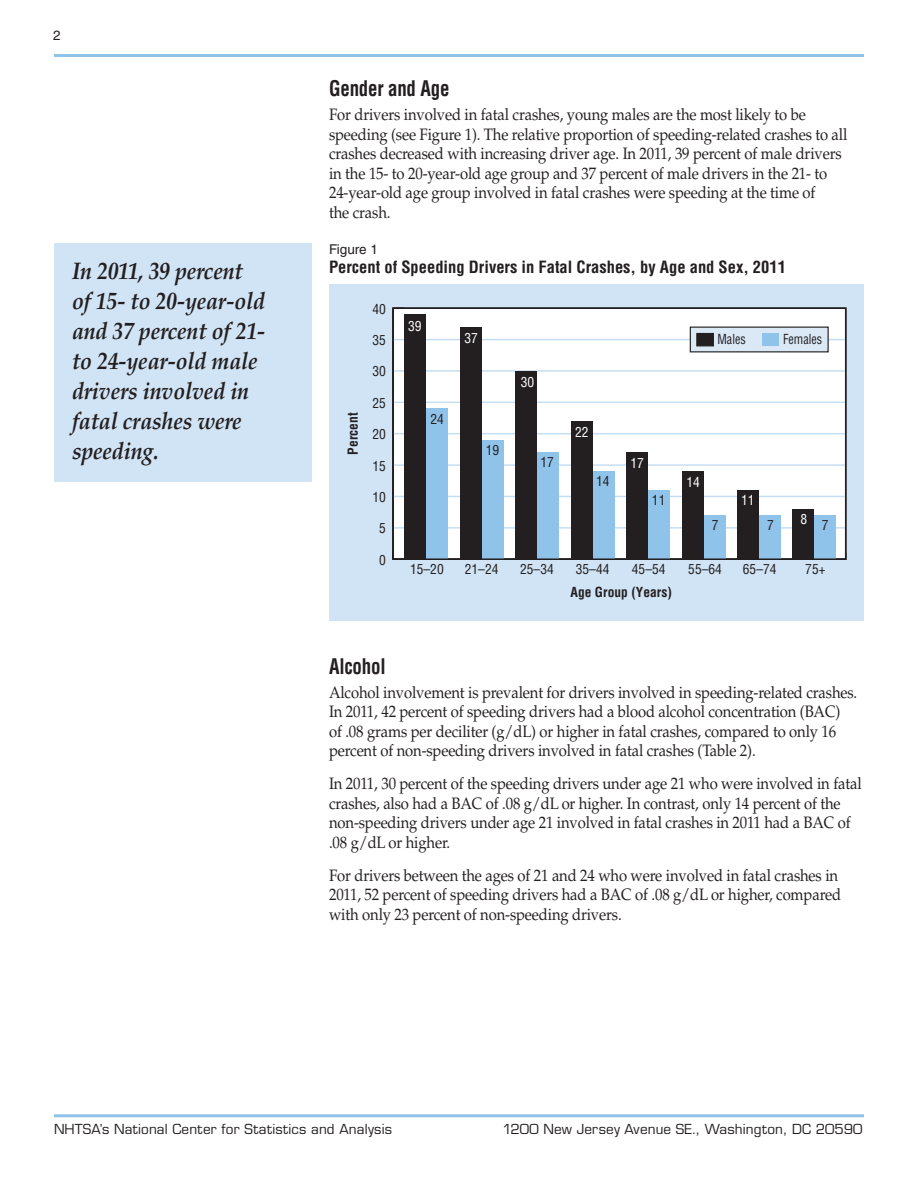
<style>
.page{position:relative;width:918px;height:1188px;background:#fff}
.page>*{position:absolute;margin:0;border:0;box-sizing:border-box;transform-origin:0 0}
.Pull_Quote{font:italic 700 24px/30px "Palatino LT Std";letter-spacing:-.01em;color:#231f20;scale:.9 1}
.HeadA{font:700 condensed 21px "Helvetica LT Std";letter-spacing:-.01em;color:#231f20;scale:.9 1}
.Body{font:16.5px/19.5px "Palatino LT Std";letter-spacing:-.01em;color:#231f20;scale:.9 1}
.Table___Figure_Title{font:700 condensed 16.5px "Helvetica LT Std";color:#231f20}
.t1{font:13.5px "Eurostile LT Std";letter-spacing:.015em;color:#231f20}
.t2{font:condensed 13.5px "Helvetica LT Std";color:#231f20}
.t3{font:700 condensed 13.5px "Helvetica LT Std";color:#231f20}
.t4{font:condensed 13.5px "Helvetica LT Std";color:#fff}
.t5{font:condensed 13.5px "Helvetica LT Std";color:#231f20;scale:.9 1}
.Table___Figure_Numbe{font:13.5px "Helvetica LT Std";color:#231f20}
</style>
<div class="page">
<hr style="left:54px;top:1114px;width:810px;height:3px;background:#90c3ea">
<hr style="left:54px;top:54px;width:810px;height:3px;background:#90c3ea">
<div style="left:54px;top:244px;width:257px;height:238px;background:#d1e4f5"></div>
<div style="left:329px;top:284px;width:535px;height:336px;background:#d1e4f5"></div>
<div style="left:393px;top:308px;width:453px;height:251px;background:#fff"></div>
<hr style="left:393px;top:527px;width:453px;height:2px;background:#c6def3">
<hr style="left:393px;top:496px;width:453px;height:1px;background:#c6def3">
<hr style="left:393px;top:464px;width:453px;height:2px;background:#c6def3">
<hr style="left:393px;top:433px;width:453px;height:1px;background:#c6def3">
<hr style="left:393px;top:402px;width:453px;height:1px;background:#c6def3">
<hr style="left:393px;top:370px;width:453px;height:2px;background:#c6def3">
<hr style="left:393px;top:339px;width:453px;height:1px;background:#c6def3">
<div style="left:404px;top:314px;width:22px;height:245px;background:#231f20"></div>
<div style="left:460px;top:327px;width:22px;height:232px;background:#231f20"></div>
<div style="left:515px;top:371px;width:22px;height:188px;background:#231f20"></div>
<div style="left:571px;top:421px;width:22px;height:138px;background:#231f20"></div>
<div style="left:626px;top:453px;width:22px;height:106px;background:#231f20"></div>
<div style="left:682px;top:471px;width:22px;height:88px;background:#231f20"></div>
<div style="left:737px;top:490px;width:22px;height:69px;background:#231f20"></div>
<div style="left:792px;top:509px;width:22px;height:50px;background:#231f20"></div>
<div style="left:426px;top:409px;width:22px;height:150px;background:#90c3ea"></div>
<div style="left:482px;top:440px;width:22px;height:119px;background:#90c3ea"></div>
<div style="left:537px;top:453px;width:22px;height:106px;background:#90c3ea"></div>
<div style="left:593px;top:471px;width:22px;height:88px;background:#90c3ea"></div>
<div style="left:648px;top:490px;width:22px;height:69px;background:#90c3ea"></div>
<div style="left:704px;top:515px;width:22px;height:44px;background:#90c3ea"></div>
<div style="left:759px;top:515px;width:22px;height:44px;background:#90c3ea"></div>
<div style="left:814px;top:515px;width:22px;height:44px;background:#90c3ea"></div>
<div style="left:392px;top:307px;width:454px;height:253px;border:2px solid #231f20"></div>
<div style="left:690px;top:327px;width:139px;height:25px;background:#dbe9f7"></div>
<div style="left:762px;top:333px;width:17px;height:13px;background:#90c3ea"></div>
<div style="left:696px;top:333px;width:18px;height:13px;background:#231f20;border:1px solid #231f20"></div>
<p class="Table___Figure_Numbe" style="left:53px;top:27px;width:9px">2</p>
<p class="Pull_Quote" style="left:72px;top:256px;width:216px">In 2011, 39 percent of 15- to 20-year-old and 37 percent of 21- to 24-year-old male drivers involved in fatal crashes were speeding.</p>
<p class="HeadA" style="left:329px;top:75px;width:135px">Gender and Age</p>
<p class="Body" style="left:329px;top:105px;width:577px">For drivers involved in fatal crashes, young males are the most likely to be speeding (see Figure 1). The relative proportion of speeding-related crashes to all crashes decreased with increasing driver age. In 2011, 39 percent of male drivers in the 15- to 20-year-old age group and 37 percent of male drivers in the 21- to 24-year-old age group involved in fatal crashes were speeding at the time of<br>the crash.</p>
<p class="Table___Figure_Numbe" style="left:329px;top:241px;width:50px">Figure 1</p>
<p class="Table___Figure_Title" style="left:329px;top:257px;width:458px">Percent of Speeding Drivers in Fatal Crashes, by Age and Sex, 2011</p>
<p class="t3" style="left:344px;top:455px;width:43px;rotate:-90deg">Percent</p>
<p class="t2" style="left:372px;top:300px;width:15px">40</p>
<p class="t2" style="left:372px;top:332px;width:15px">35</p>
<p class="t2" style="left:372px;top:363px;width:15px">30</p>
<p class="t2" style="left:372px;top:394px;width:15px">25</p>
<p class="t2" style="left:372px;top:426px;width:15px">20</p>
<p class="t2" style="left:372px;top:457px;width:15px">15</p>
<p class="t2" style="left:372px;top:489px;width:15px">10</p>
<p class="t2" style="left:379px;top:520px;width:8px">5</p>
<p class="t2" style="left:379px;top:551px;width:8px">0</p>
<p class="t4" style="left:408px;top:318px;width:15px">39</p>
<p class="t4" style="left:464px;top:329px;width:15px">37</p>
<p class="t2" style="left:431px;top:410px;width:15px">24</p>
<p class="t2" style="left:486px;top:442px;width:15px">19</p>
<p class="t2" style="left:410px;top:561px;width:35px">15–20</p>
<p class="t2" style="left:465px;top:561px;width:35px">21–24</p>
<p class="t4" style="left:521px;top:373px;width:15px">30</p>
<p class="t2" style="left:541px;top:454px;width:15px">17</p>
<p class="t4" style="left:575px;top:424px;width:15px">22</p>
<p class="t2" style="left:596px;top:472px;width:15px">14</p>
<p class="t4" style="left:631px;top:454px;width:15px">17</p>
<p class="t2" style="left:652px;top:492px;width:15px">11</p>
<p class="t5" style="left:717px;top:331px;width:33px">Males</p>
<p class="t5" style="left:783px;top:331px;width:45px">Females</p>
<p class="t4" style="left:686px;top:473px;width:15px">14</p>
<p class="t4" style="left:741px;top:492px;width:15px">11</p>
<p class="t4" style="left:800px;top:511px;width:8px">8</p>
<p class="t2" style="left:712px;top:517px;width:8px">7</p>
<p class="t2" style="left:767px;top:517px;width:8px">7</p>
<p class="t2" style="left:822px;top:517px;width:8px">7</p>
<p class="t2" style="left:520px;top:561px;width:35px">25–34</p>
<p class="t2" style="left:576px;top:561px;width:35px">35–44</p>
<p class="t2" style="left:632px;top:561px;width:35px">45–54</p>
<p class="t2" style="left:688px;top:561px;width:35px">55–64</p>
<p class="t2" style="left:743px;top:561px;width:35px">65–74</p>
<p class="t2" style="left:805px;top:561px;width:22px">75+</p>
<p class="t3" style="left:571px;top:583px;width:103px">Age Group (Years)</p>
<p class="HeadA" style="left:329px;top:653px;width:64px">Alcohol</p>
<p class="Body" style="left:329px;top:683px;width:589px">Alcohol involvement is prevalent for drivers involved in speeding-related crashes.<br>In 2011, 42 percent of speeding drivers had a blood alcohol concentration (BAC) of .08 grams per deciliter (g/dL) or higher in fatal crashes, compared to only 16 percent of non-speeding drivers involved in fatal crashes (Table 2).</p>
<p class="Body" style="left:329px;top:774px;width:593px">In 2011, 30 percent of the speeding drivers under age 21 who were involved in fatal crashes, also had a BAC of .08 g/dL or higher. In contrast, only 14 percent of the non-speeding drivers under age 21 involved in fatal crashes in 2011 had a BAC of .08 g/dL or higher.</p>
<p class="Body" style="left:329px;top:866px;width:571px">For drivers between the ages of 21 and 24 who were involved in fatal crashes in<br>2011, 52 percent of speeding drivers had a BAC of .08 g/dL or higher, compared with only 23 percent of non-speeding drivers.</p>
<p class="t1" style="left:54px;top:1121px;width:340px">NHTSA’s National Center for Statistics and Analysis</p>
<p class="t1" style="left:502px;top:1121px;width:361px">1200 New Jersey Avenue SE., Washington, DC 20590</p>
</div>
